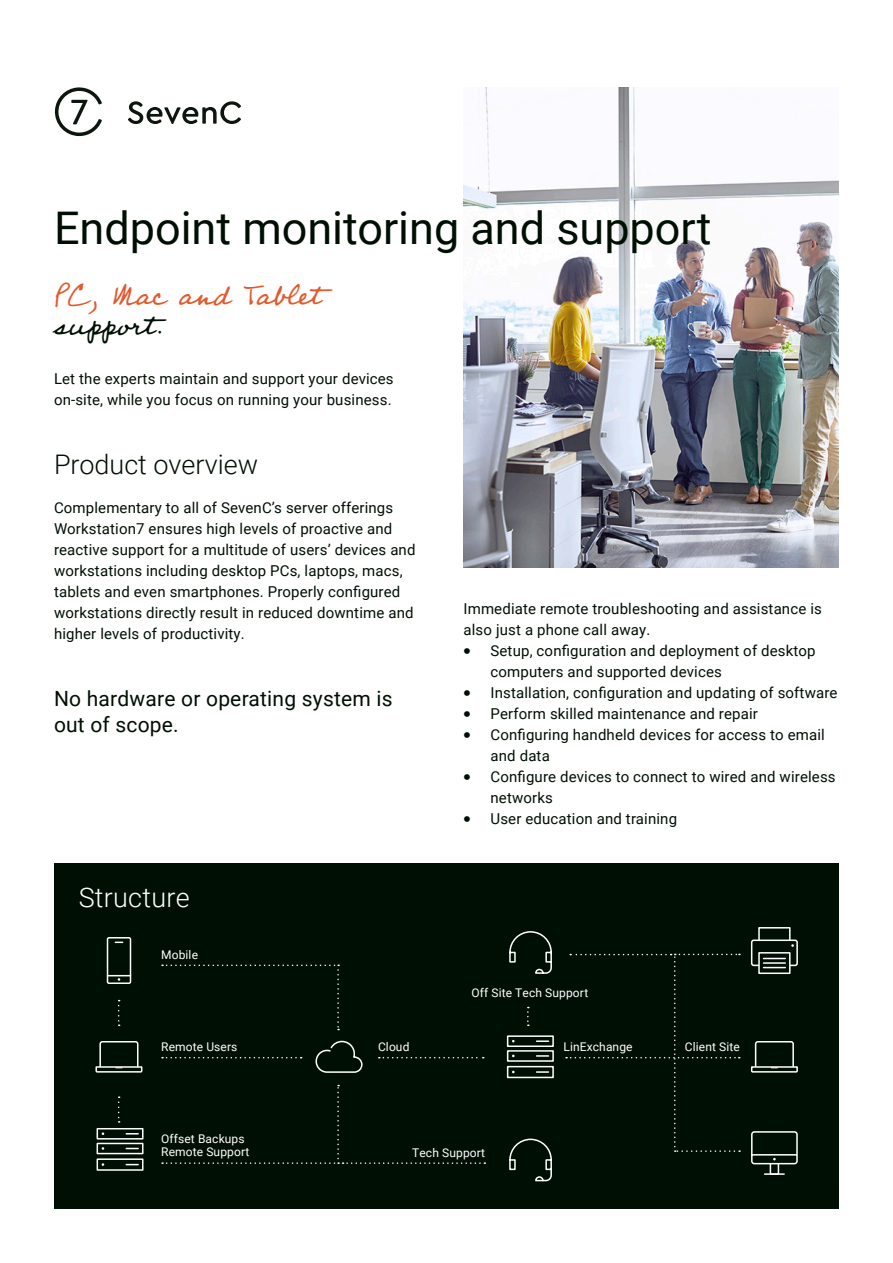
<style>
.page{position:relative;width:893px;height:1263px;background:#fff}
.page>*{position:absolute;margin:0;border:0;box-sizing:border-box;transform-origin:0 0}
.t1{font:45px "Roboto";color:#000f03}
.t2{font:36px/30px "Professor";color:#e3592b}
.t3{font:300 27px "Roboto";color:#000f03}
.t4{font:300 27px "Roboto";letter-spacing:.01em;color:#fff}
.t5{font:21px "Roboto";letter-spacing:.01em;color:#000f03}
.t6{font:15px/21px "Roboto";letter-spacing:.01em;color:#000f03}
.t7{font:12px "Roboto";letter-spacing:.01em;color:#fff}
.s1{color:#000f03}
.s2{font-family:"Myanmar MN";font-size:21px}
</style>
<div class="page">
<img style="left:463px;top:87px;width:376px;height:481px">
<div style="left:54px;top:863px;width:785px;height:346px;background:#000f03"></div>
<div style="left:758px;top:927px;width:32px;height:14px;border:2px solid #fff"></div>
<svg style="left:750px;top:939px;width:48px;height:29px"></svg>
<div style="left:758px;top:952px;width:32px;height:22px;border:2px solid #fff"></div>
<svg style="left:509px;top:1138px;width:43px;height:44px"></svg>
<svg style="left:509px;top:931px;width:43px;height:43px"></svg>
<svg style="left:506px;top:1035px;width:48px;height:44px"></svg>
<svg style="left:315px;top:1040px;width:48px;height:33px"></svg>
<svg style="left:750px;top:1041px;width:48px;height:32px"></svg>
<svg style="left:95px;top:1041px;width:48px;height:32px"></svg>
<svg style="left:751px;top:1131px;width:47px;height:34px"></svg>
<div style="left:770px;top:1163px;width:9px;height:12px;border:2px solid #fff"></div>
<svg style="left:765px;top:1173px;width:19px;height:2px"></svg>
<svg style="left:162px;top:964px;width:177px;height:66px"></svg>
<svg style="left:162px;top:1057px;width:140px;height:1px"></svg>
<svg style="left:379px;top:1057px;width:105px;height:1px"></svg>
<svg style="left:162px;top:1085px;width:323px;height:79px"></svg>
<svg style="left:118px;top:1000px;width:2px;height:26px"></svg>
<svg style="left:527px;top:1007px;width:2px;height:19px"></svg>
<svg style="left:566px;top:954px;width:174px;height:198px"></svg>
<svg style="left:96px;top:1096px;width:48px;height:75px"></svg>
<div style="left:107px;top:937px;width:24px;height:47px;border:2px solid #fff"></div>
<svg style="left:115px;top:941px;width:8px;height:2px"></svg>
<svg style="left:107px;top:975px;width:23px;height:6px"></svg>
<svg style="left:54px;top:87px;width:48px;height:49px"></svg>
<svg style="left:128px;top:101px;width:113px;height:23px"></svg>
<p class="t1" style="left:54px;top:197px;width:659px">Endpoint monitoring and support</p>
<p class="t2" style="left:54px;top:277px;width:268px">PC, Mac and Tablet <span class="s1">support.</span></p>
<p class="t6" style="left:54px;top:368px;width:341px">Let the experts maintain and support your devices</p>
<p class="t6" style="left:54px;top:389px;width:339px">on-site, while you focus on running your business.</p>
<p class="t3" style="left:54px;top:445px;width:206px">Product overview</p>
<p class="t6" style="left:54px;top:496px;width:341px">Complementary to all of SevenC’s server offerings</p>
<p class="t6" style="left:54px;top:517px;width:363px">Workstation7 ensures high levels of proactive and reactive support for a multitude of users’ devices and workstations including desktop PCs, laptops, macs, tablets and even smartphones. Properly configured workstations directly result in reduced downtime and higher levels of productivity.</p>
<p class="t5" style="left:54px;top:684px;width:340px">No hardware or operating system is</p>
<p class="t5" style="left:54px;top:709px;width:126px">out of scope.</p>
<p class="t4" style="left:79px;top:878px;width:113px">Structure</p>
<p class="t7" style="left:161px;top:946px;width:38px">Mobile</p>
<p class="t7" style="left:161px;top:1039px;width:78px">Remote Users</p>
<p class="t7" style="left:378px;top:1039px;width:33px">Cloud</p>
<p class="t6" style="left:463px;top:598px;width:360px">Immediate remote troubleshooting and assistance is also just a phone call away.</p>
<p class="t6" style="left:490px;top:640px;width:327px;text-indent:-27px"><span class="s2">•</span> Setup, configuration and deployment of desktop computers and supported devices</p>
<p class="t6" style="left:463px;top:682px;width:376px"><span class="s2">•</span> Installation, configuration and updating of software</p>
<p class="t6" style="left:463px;top:703px;width:296px"><span class="s2">•</span> Perform skilled maintenance and repair</p>
<p class="t6" style="left:490px;top:724px;width:336px;text-indent:-27px"><span class="s2">•</span> Configuring handheld devices for access to email and data</p>
<p class="t6" style="left:490px;top:766px;width:347px;text-indent:-27px"><span class="s2">•</span> Configure devices to connect to wired and wireless networks</p>
<p class="t6" style="left:463px;top:808px;width:215px"><span class="s2">•</span> User education and training</p>
<p class="t7" style="left:472px;top:984px;width:118px">Off Site Tech Support</p>
<p class="t7" style="left:564px;top:1039px;width:70px">LinExchange</p>
<p class="t7" style="left:685px;top:1039px;width:57px">Client Site</p>
<p class="t7" style="left:161px;top:1130px;width:85px">Offset Backups</p>
<p class="t7" style="left:161px;top:1143px;width:90px">Remote Support</p>
<p class="t7" style="left:412px;top:1144px;width:75px">Tech Support</p>
</div>
